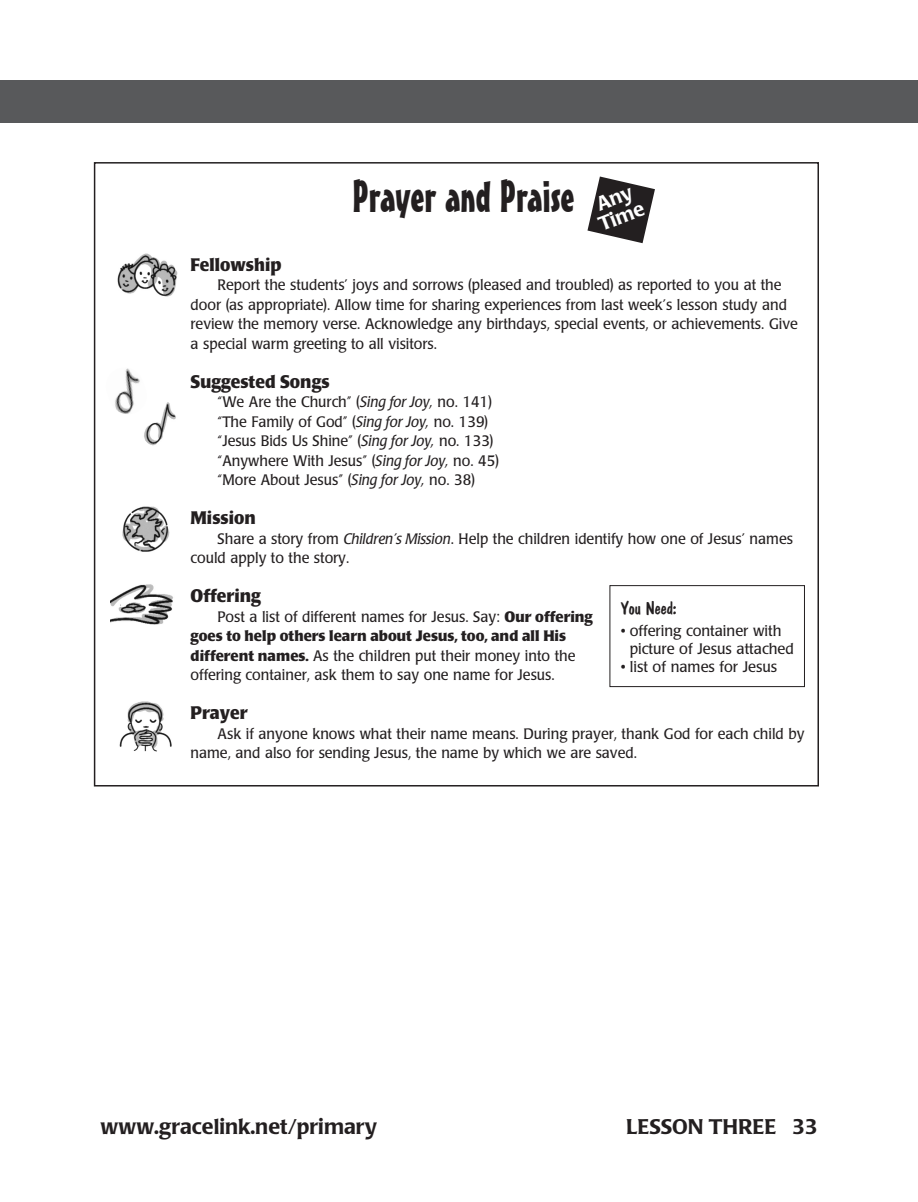
<style>
.page{position:relative;width:918px;height:1202px;background:#fff}
.page>*{position:absolute;margin:0;border:0;box-sizing:border-box;transform-origin:0 0}
.section_title{font:45px "Mister Earl BT";color:#231f20}
.t1{font:500 21px "Poppl Laudatio";color:#231f20}
.t2{font:500 19.65px/19.6px "Poppl Laudatio";color:#fff}
.subhead{font:700 18px "Poppl Laudatio";color:#231f20;scale:.95 1}
.You_Need_head{font:18px "Dom Casual D";color:#231f20}
.body{font:15px/19.5px "Poppl Laudatio";color:#231f20;scale:.95 1}
.You_Need_items{font:15px/18px "Poppl Laudatio";color:#231f20}
.s1{font-style:italic}
.s2{font-weight:700}
</style>
<div class="page">
<div style="left:0;top:80px;width:27px;height:43px;background:#58595b"></div>
<img style="left:117px;top:253px;width:61px;height:44px">
<img style="left:115px;top:368px;width:25px;height:46px">
<img style="left:122px;top:506px;width:47px;height:46px">
<img style="left:111px;top:584px;width:62px;height:41px">
<img style="left:119px;top:701px;width:53px;height:51px">
<img style="left:141px;top:400px;width:37px;height:47px;border-radius:19px">
<div style="left:27px;top:80px;width:891px;height:43px;background:#58595b"></div>
<svg style="left:587px;top:176px;width:68px;height:67px"></svg>
<div style="left:610px;top:585px;width:195px;height:102px;border:1px solid #231f20"></div>
<p class="section_title" style="left:353px;top:169px;width:224px">Prayer and Praise</p>
<p class="t2" style="left:589px;top:198px;width:49px;rotate:-21deg">Any<br>Time</p>
<p class="subhead" style="left:191px;top:254px;width:97px">Fellowship</p>
<p class="body" style="left:191px;top:275px;width:641px;text-indent:27px">Report the students’ joys and sorrows (pleased and troubled) as reported to you at the door (as appropriate). Allow time for sharing experiences from last week’s lesson study and review the memory verse. Acknowledge any birthdays, special events, or achievements. Give a special warm greeting to all visitors.</p>
<p class="subhead" style="left:191px;top:371px;width:148px">Suggested Songs</p>
<p class="body" style="left:218px;top:392px;width:290px">“We Are the Church” (<span class="s1">Sing for Joy,</span> no. 141)</p>
<p class="body" style="left:218px;top:412px;width:286px">“The Family of God” (<span class="s1">Sing for Joy,</span> no. 139)</p>
<p class="body" style="left:218px;top:431px;width:292px">“Jesus Bids Us Shine” (<span class="s1">Sing for Joy,</span> no. 133)</p>
<p class="body" style="left:218px;top:451px;width:298px">“Anywhere With Jesus” (<span class="s1">Sing for Joy,</span> no. 45)</p>
<p class="body" style="left:218px;top:470px;width:272px">“More About Jesus” (<span class="s1">Sing for Joy,</span> no. 38)</p>
<p class="subhead" style="left:191px;top:508px;width:70px">Mission</p>
<p class="body" style="left:191px;top:529px;width:636px;text-indent:27px">Share a story from <span class="s1">Children’s Mission</span>. Help the children identify how one of Jesus’ names could apply to the story.</p>
<p class="subhead" style="left:191px;top:586px;width:75px">Offering</p>
<p class="body" style="left:191px;top:607px;width:425px;text-indent:27px">Post a list of different names for Jesus. Say: <span class="s2">Our offering goes to help others learn about Jesus, too, and all His different names.</span> As the children put their money into the offering container, ask them to say one name for Jesus.</p>
<p class="subhead" style="left:191px;top:703px;width:61px">Prayer</p>
<p class="body" style="left:191px;top:724px;width:648px;text-indent:27px">Ask if anyone knows what their name means. During prayer, thank God for each child by name, and also for sending Jesus, the name by which we are saved.</p>
<p class="You_Need_head" style="left:621px;top:597px;width:58px">You Need:</p>
<p class="You_Need_items" style="left:630px;top:622px;width:166px;text-indent:-9px">• offering container with picture of Jesus attached</p>
<p class="You_Need_items" style="left:621px;top:658px;width:158px">• list of names for Jesus</p>
<p class="t1" style="left:100px;top:1115px;width:278px">www.gracelink.net/primary</p>
<p class="t1" style="left:626px;top:1115px;width:193px">LESSON THREE 33</p>
</div>
